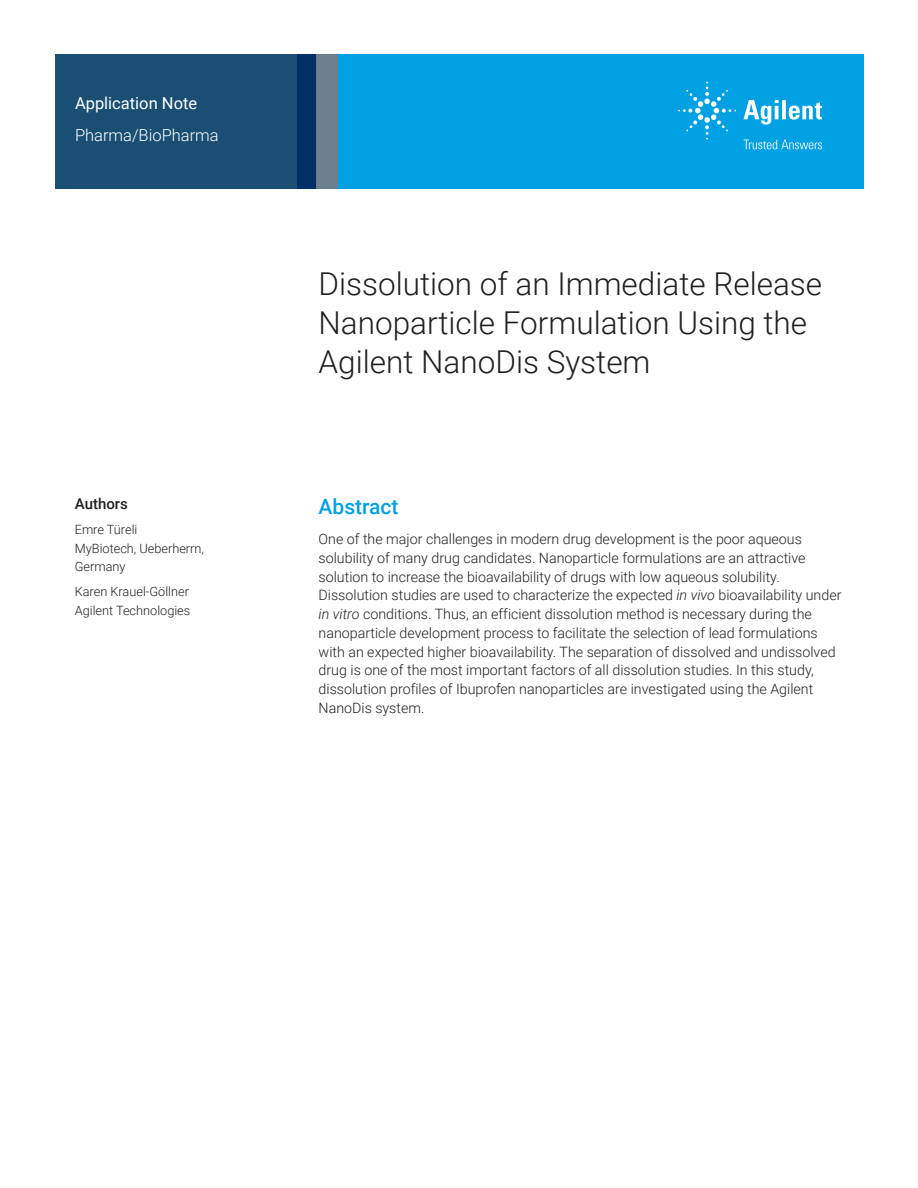
<style>
.page{position:relative;width:918px;height:1188px;background:#fff}
.page>*{position:absolute;margin:0;border:0;box-sizing:border-box;transform-origin:0 0}
.t1{font:300 31.5px/39px "Roboto";color:#231f20}
.Header_1{font:500 21px "Roboto";color:#00a1e3}
.Area_Identifier{font:300 16.5px "Roboto";color:#fff}
.Doctype{font:16.5px "Roboto";color:#fff}
.DATA_author_title{font:500 15px "Roboto";color:#231f20}
.Text{font:300 14.25px/18.8px "Roboto";color:#231f20}
.DATA_author_name___i{font:300 12.75px/18.8px "Roboto";color:#231f20}
.s1{font-style:italic}
</style>
<div class="page">
<div style="left:297px;top:54px;width:567px;height:135px;background:#00a1e3"></div>
<svg style="left:55px;top:54px;width:261px;height:135px;background:#184b71"></svg>
<div style="left:316px;top:54px;width:22px;height:135px;background:#6b808c"></div>
<svg style="left:743px;top:100px;width:79px;height:25px"></svg>
<svg style="left:678px;top:82px;width:58px;height:58px"></svg>
<svg style="left:744px;top:140px;width:78px;height:9px"></svg>
<p class="Doctype" style="left:75px;top:91px;width:124px">Application Note</p>
<p class="Area_Identifier" style="left:75px;top:124px;width:145px">Pharma/BioPharma</p>
<p class="DATA_author_title" style="left:75px;top:493px;width:55px">Authors</p>
<p class="DATA_author_name___i" style="left:75px;top:519px;width:131px">Emre Türeli<br>MyBiotech, Ueberherrn,<br>Germany</p>
<p class="DATA_author_name___i" style="left:75px;top:582px;width:117px">Karen Krauel-Göllner<br>Agilent Technologies</p>
<p class="t1" style="left:319px;top:263px;width:505px">Dissolution of an Immediate Release<br>Nanoparticle Formulation Using the<br>Agilent NanoDis System</p>
<p class="Header_1" style="left:319px;top:491px;width:82px">Abstract</p>
<p class="Text" style="left:319px;top:529px;width:524px">One of the major challenges in modern drug development is the poor aqueous solubility of many drug candidates. Nanoparticle formulations are an attractive solution to increase the bioavailability of drugs with low aqueous solubility.<br>Dissolution studies are used to characterize the expected <span class="s1">in vivo</span> bioavailability under <span class="s1">in vitro</span> conditions. Thus, an efficient dissolution method is necessary during the nanoparticle development process to facilitate the selection of lead formulations with an expected higher bioavailability. The separation of dissolved and undissolved drug is one of the most important factors of all dissolution studies. In this study, dissolution profiles of Ibuprofen nanoparticles are investigated using the Agilent NanoDis system.</p>
</div>
